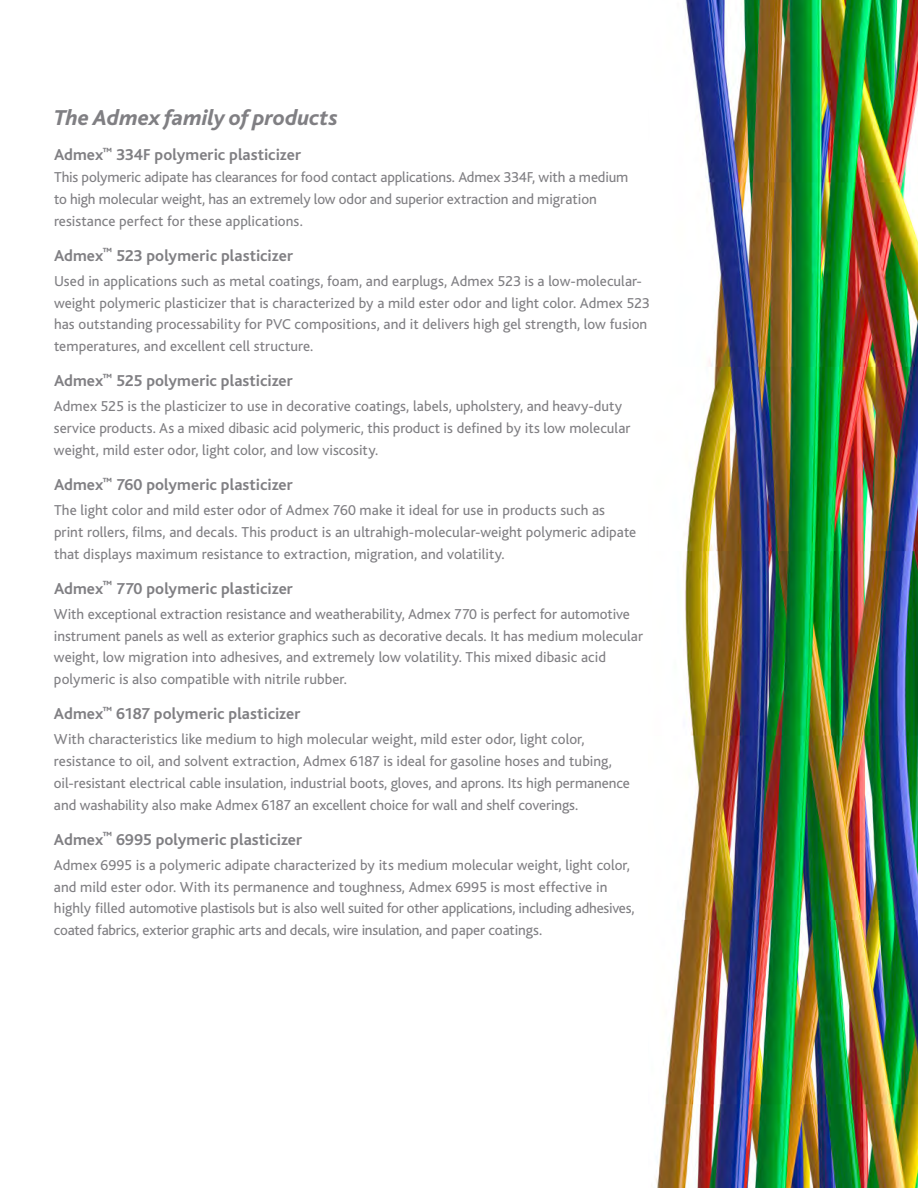
<style>
.page{position:relative;width:918px;height:1188px;background:#fff}
.page>*{position:absolute;margin:0;border:0;box-sizing:border-box;transform-origin:0 0}
.t1{font:italic 800 22.5px "Bliss";color:#807f83}
.t2{font:700 16.5px "Bliss";letter-spacing:.005em;color:#807f83}
.t3{font:15px/21.8px "Bliss";color:#807f83}
</style>
<div class="page">
<img style="left:655px;top:0;width:263px;height:1188px">
<h1 class="t1" style="left:54px;top:106px;width:285px">The Admex family of products</h1>
<p class="t2" style="left:54px;top:146px;width:249px">Admex<sup>™</sup> 334F polymeric plasticizer</p>
<p class="t3" style="left:54px;top:167px;width:576px">This polymeric adipate has clearances for food contact applications. Admex 334F, with a medium to high molecular weight, has an extremely low odor and superior extraction and migration resistance perfect for these applications.</p>
<p class="t2" style="left:54px;top:247px;width:240px">Admex<sup>™</sup> 523 polymeric plasticizer</p>
<p class="t3" style="left:54px;top:270px;width:597px">Used in applications such as metal coatings, foam, and earplugs, Admex 523 is a low-molecular&shy;weight polymeric plasticizer that is characterized by a mild ester odor and light color. Admex 523 has outstanding processability for PVC compositions, and it delivers high gel strength, low fusion temperatures, and excellent cell structure.</p>
<p class="t2" style="left:54px;top:372px;width:240px">Admex<sup>™</sup> 525 polymeric plasticizer</p>
<p class="t3" style="left:54px;top:396px;width:578px">Admex 525 is the plasticizer to use in decorative coatings, labels, upholstery, and heavy-duty service products. As a mixed dibasic acid polymeric, this product is defined by its low molecular weight, mild ester odor, light color, and low viscosity.</p>
<p class="t2" style="left:54px;top:476px;width:240px">Admex<sup>™</sup> 760 polymeric plasticizer</p>
<p class="t3" style="left:54px;top:500px;width:584px">The light color and mild ester odor of Admex 760 make it ideal for use in products such as print rollers, films, and decals. This product is an ultrahigh-molecular-weight polymeric adipate that displays maximum resistance to extraction, migration, and volatility.</p>
<p class="t2" style="left:54px;top:580px;width:240px">Admex<sup>™</sup> 770 polymeric plasticizer</p>
<p class="t3" style="left:54px;top:603px;width:591px">With exceptional extraction resistance and weatherability, Admex 770 is perfect for automotive instrument panels as well as exterior graphics such as decorative decals. It has medium molecular weight, low migration into adhesives, and extremely low volatility. This mixed dibasic acid polymeric is also compatible with nitrile rubber.</p>
<p class="t2" style="left:54px;top:705px;width:248px">Admex<sup>™</sup> 6187 polymeric plasticizer</p>
<p class="t3" style="left:54px;top:729px;width:577px">With characteristics like medium to high molecular weight, mild ester odor, light color, resistance to oil, and solvent extraction, Admex 6187 is ideal for gasoline hoses and tubing, oil-resistant electrical cable insulation, industrial boots, gloves, and aprons. Its high permanence and washability also make Admex 6187 an excellent choice for wall and shelf coverings.</p>
<p class="t2" style="left:54px;top:831px;width:250px">Admex<sup>™</sup> 6995 polymeric plasticizer</p>
<p class="t3" style="left:54px;top:854px;width:582px">Admex 6995 is a polymeric adipate characterized by its medium molecular weight, light color, and mild ester odor. With its permanence and toughness, Admex 6995 is most effective in highly filled automotive plastisols but is also well suited for other applications, including adhesives, coated fabrics, exterior graphic arts and decals, wire insulation, and paper coatings.</p>
</div>
